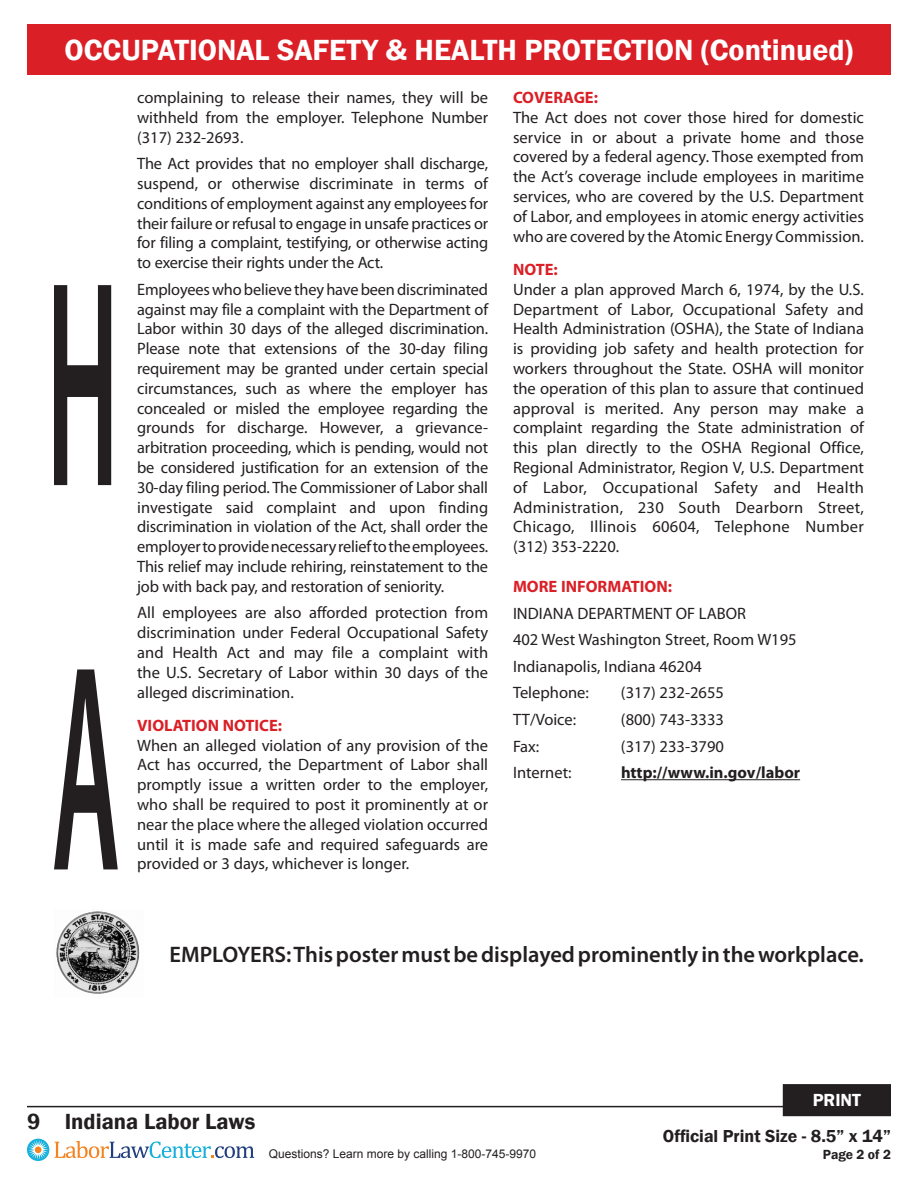
<style>
.page{position:relative;width:918px;height:1188px;background:#fff}
.page>*{position:absolute;margin:0;border:0;box-sizing:border-box;transform-origin:0 0}
.t1{font:600 30px "Franklin Gothic";color:#fff}
.t2{font:600 22.5px "Myriad Pro";color:#231f20}
.t3{font:600 22.5px "Franklin Gothic";color:#231f20}
.t4{font:600 18px "Franklin Gothic";color:#fff}
.t5{font:600 17.85px "Franklin Gothic";color:#231f20}
.t6{font:16.5px/19.8px "Myriad Pro";color:#231f20;text-align:justify}
.t7{font:700 16.5px "Myriad Pro";color:#da1f26}
.t8{font:700 16.5px "Myriad Pro";color:#231f20}
.t9{font:600 13.65px "Franklin Gothic";color:#231f20}
.t10{font:12px "Arial";color:#231f20}
</style>
<div class="page">
<hr style="left:27px;top:1106px;width:864px;height:1px;background:#231f20">
<svg style="left:27px;top:1139px;width:22px;height:22px"></svg>
<div style="left:35px;top:1146px;width:7px;height:7px;background:#f58320;border-radius:50%"></div>
<svg style="left:55px;top:1141px;width:199px;height:17px"></svg>
<div style="left:784px;top:1086px;width:106px;height:29px;background:#231f20"></div>
<div style="left:783px;top:1084px;width:108px;height:32px;border:3px solid #231f20"></div>
<div style="left:27px;top:24px;width:864px;height:50px;background:#da1f26"></div>
<svg style="left:54px;top:669px;width:64px;height:200px"></svg>
<svg style="left:54px;top:285px;width:57px;height:200px"></svg>
<img style="left:56px;top:911px;width:84px;height:83px">
<hr style="left:621px;top:779px;width:179px;height:1px;background:#231f20">
<p class="t1" style="left:65px;top:31px;width:790px">OCCUPATIONAL SAFETY &amp; HEALTH PROTECTION (Continued)</p>
<p class="t6" style="left:137px;top:87px;width:353px">complaining to release their names, they will be withheld from the employer. Telephone Number (317) 232-2693.</p>
<p class="t6" style="left:137px;top:154px;width:353px">The Act provides that no employer shall discharge, suspend, or otherwise discriminate in terms of conditions of employment against any employees for their failure or refusal to engage in unsafe practices or for filing a complaint, testifying, or otherwise acting to exercise their rights under the Act.</p>
<p class="t6" style="left:137px;top:279px;width:353px">Employees who believe they have been discriminated against may file a complaint with the Department of Labor within 30 days of the alleged discrimination.<br>Please note that extensions of the 30-day filing requirement may be granted under certain special circumstances, such as where the employer has concealed or misled the employee regarding the grounds for discharge. However, a grievance&shy;arbitration proceeding, which is pending, would not be considered justification for an extension of the 30-day filing period. The Commissioner of Labor shall investigate said complaint and upon finding discrimination in violation of the Act, shall order the employer to provide necessary relief to the employees.<br>This relief may include rehiring, reinstatement to the job with back pay, and restoration of seniority.</p>
<p class="t6" style="left:137px;top:603px;width:353px">All employees are also afforded protection from discrimination under Federal Occupational Safety and Health Act and may file a complaint with the U.S. Secretary of Labor within 30 days of the alleged discrimination.</p>
<p class="t7" style="left:137px;top:715px;width:147px">VIOLATION NOTICE:</p>
<p class="t6" style="left:137px;top:735px;width:353px">When an alleged violation of any provision of the Act has occurred, the Department of Labor shall promptly issue a written order to the employer, who shall be required to post it prominently at or near the place where the alleged violation occurred until it is made safe and required safeguards are provided or 3 days, whichever is longer.</p>
<p class="t7" style="left:513px;top:87px;width:87px">COVERAGE:</p>
<p class="t6" style="left:513px;top:107px;width:353px">The Act does not cover those hired for domestic service in or about a private home and those covered by a federal agency. Those exempted from the Act’s coverage include employees in maritime services, who are covered by the U.S. Department of Labor, and employees in atomic energy activities who are covered by the Atomic Energy Commission.</p>
<p class="t7" style="left:513px;top:259px;width:46px">NOTE:</p>
<p class="t6" style="left:513px;top:279px;width:353px">Under a plan approved March 6, 1974, by the U.S.<br>Department of Labor, Occupational Safety and Health Administration (OSHA), the State of Indiana is providing job safety and health protection for workers throughout the State. OSHA will monitor the operation of this plan to assure that continued approval is merited. Any person may make a complaint regarding the State administration of this plan directly to the OSHA Regional Office, Regional Administrator, Region V, U.S. Department of Labor, Occupational Safety and Health Administration, 230 South Dearborn Street, Chicago, Illinois 60604, Telephone Number (312) 353-2220.</p>
<p class="t7" style="left:513px;top:576px;width:161px">MORE INFORMATION:</p>
<p class="t6" style="left:513px;top:603px;width:235px">INDIANA DEPARTMENT OF LABOR</p>
<p class="t6" style="left:513px;top:630px;width:285px">402 West Washington Street, Room W195</p>
<p class="t6" style="left:513px;top:656px;width:190px">Indianapolis, Indiana 46204</p>
<p class="t6" style="left:513px;top:683px;width:77px">Telephone:</p>
<p class="t6" style="left:621px;top:683px;width:104px">(317) 232-2655</p>
<p class="t6" style="left:513px;top:709px;width:65px">TT/Voice:</p>
<p class="t6" style="left:621px;top:709px;width:104px">(800) 743-3333</p>
<p class="t6" style="left:513px;top:736px;width:28px">Fax:</p>
<p class="t6" style="left:621px;top:736px;width:104px">(317) 233-3790</p>
<p class="t6" style="left:513px;top:762px;width:60px">Internet:</p>
<p class="t8" style="left:621px;top:762px;width:181px">http://www.in.gov/labor</p>
<p class="t2" style="left:170px;top:940px;width:696px">EMPLOYERS: This poster must be displayed prominently in the workplace.</p>
<p class="t3" style="left:27px;top:1107px;width:230px">9 Indiana Labor Laws</p>
<p class="t10" style="left:269px;top:1146px;width:269px">Questions? Learn more by calling 1-800-745-9970</p>
<p class="t4" style="left:813px;top:1089px;width:50px">PRINT</p>
<p class="t5" style="left:663px;top:1125px;width:229px">Official Print Size - 8.5” x 14”</p>
<p class="t9" style="left:823px;top:1146px;width:70px">Page 2 of 2</p>
</div>
